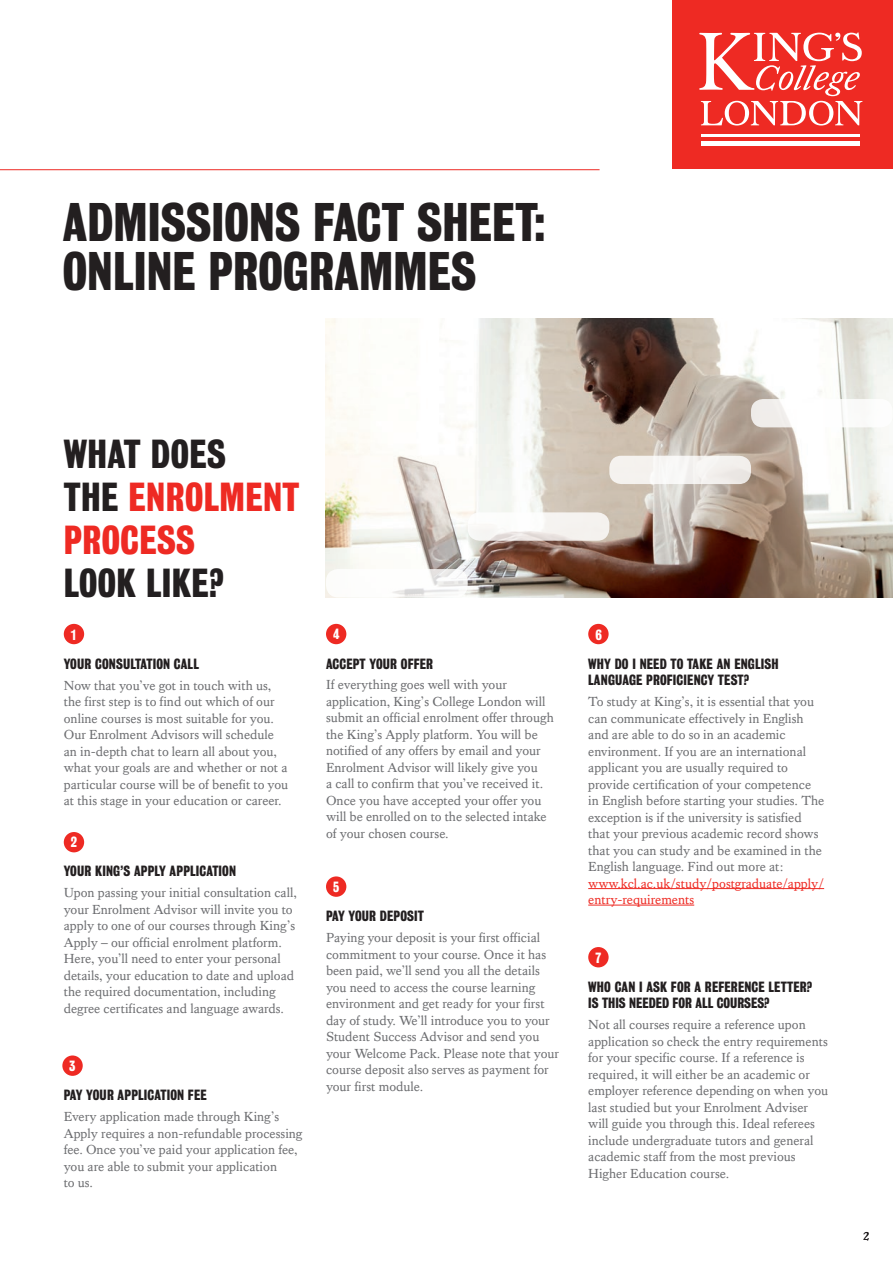
<style>
.page{position:relative;width:893px;height:1263px;background:#fff}
.page>*{position:absolute;margin:0;border:0;box-sizing:border-box;transform-origin:0 0}
.t1{font:49.5px/49.5px "Kings Bureau Grot Three Seven";letter-spacing:.005em;color:#231f20}
.t2{font:36.9px/43px "Kings Bureau Grot Three Seven";letter-spacing:.01em;color:#ee2a23}
.t3{font:36.9px "Kings Bureau Grot Three Seven";letter-spacing:.01em;color:#231f20}
.t4{font:13.5px/16.5px "Kings Caslon Text";color:#6c6d70}
.t5{font:13.5px/16.5px "Kings Bureau Grot Three Seven";letter-spacing:.01em;color:#231f20}
.t6{font:13.5px/16.5px "Kings Caslon Text";color:#ee2a23}
.t7{font:13.5px "Kings Bureau Grot Three Seven";color:#fff}
.t8{font:700 12px "Kings Caslon Text";color:#231f20}
.s1{color:#231f20}
</style>
<div class="page">
<div style="left:588px;top:947px;width:21px;height:20px;background:#ee2a23;border-radius:50%"></div>
<div style="left:62px;top:1055px;width:21px;height:21px;background:#ee2a23;border-radius:50%"></div>
<div style="left:64px;top:624px;width:20px;height:20px;background:#ee2a23;border-radius:50%"></div>
<div style="left:326px;top:624px;width:20px;height:20px;background:#ee2a23;border-radius:50%"></div>
<div style="left:588px;top:624px;width:21px;height:20px;background:#ee2a23;border-radius:50%"></div>
<div style="left:326px;top:876px;width:20px;height:21px;background:#ee2a23;border-radius:50%"></div>
<div style="left:64px;top:832px;width:20px;height:20px;background:#ee2a23;border-radius:50%"></div>
<hr style="left:588px;top:888px;width:236px;height:1px;background:#ee2a23">
<hr style="left:588px;top:905px;width:106px;height:1px;background:#ee2a23">
<img style="left:326px;top:319px;width:567px;height:278px">
<hr style="left:0;top:169px;width:600px;height:1px;background:#ee2a23">
<svg style="left:326px;top:569px;width:142px;height:28px"></svg>
<svg style="left:468px;top:512px;width:141px;height:29px;fill:#f5f3f0"></svg>
<div style="left:609px;top:456px;width:142px;height:28px;background:#f5f2ef;border-radius:12px"></div>
<div style="left:751px;top:399px;width:142px;height:28px;background:linear-gradient(to right,#f4f2f0,#fff);border-radius:12px"></div>
<div style="left:673px;top:0;width:220px;height:169px;background:#ee2a23"></div>
<hr style="left:701px;top:134px;width:158px;height:2px;background:#fff">
<div style="left:701px;top:141px;width:158px;height:5px;background:#fff"></div>
<svg style="left:699px;top:32px;width:163px;height:94px"></svg>
<h1 class="t1" style="left:63px;top:197px;width:484px">ADMISSIONS FACT SHEET:<br>ONLINE PROGRAMMES</h1>
<h2 class="t2" style="left:64px;top:433px;width:237px"><span class="s1">WHAT DOES<br>THE</span> ENROLMENT<br>PROCESS</h2>
<h2 class="t3" style="left:64px;top:562px;width:162px">LOOK LIKE?</h2>
<p class="t7" style="left:71px;top:627px;width:7px">1</p>
<p class="t5" style="left:64px;top:655px;width:137px">YOUR CONSULTATION CALL</p>
<p class="t4" style="left:64px;top:677px;width:226px">Now that you’ve got in touch with us, the first step is to find out which of our online courses is most suitable for you.<br>Our Enrolment Advisors will schedule an in-depth chat to learn all about you, what your goals are and whether or not a particular course will be of benefit to you at this stage in your education or career.</p>
<p class="t7" style="left:71px;top:834px;width:8px">2</p>
<p class="t5" style="left:64px;top:863px;width:174px">YOUR KING’S APPLY APPLICATION</p>
<p class="t4" style="left:64px;top:884px;width:235px">Upon passing your initial consultation call, your Enrolment Advisor will invite you to apply to one of our courses through King’s Apply – our official enrolment platform.<br>Here, you’ll need to enter your personal details, your education to date and upload the required documentation, including degree certificates and language awards.</p>
<p class="t7" style="left:69px;top:1058px;width:8px">3</p>
<p class="t5" style="left:64px;top:1087px;width:144px">PAY YOUR APPLICATION FEE</p>
<p class="t4" style="left:64px;top:1108px;width:240px">Every application made through King’s Apply requires a non-refundable processing fee. Once you’ve paid your application fee, you are able to submit your application<br>to us.</p>
<p class="t7" style="left:333px;top:626px;width:8px">4</p>
<p class="t5" style="left:326px;top:655px;width:109px">ACCEPT YOUR OFFER</p>
<p class="t4" style="left:326px;top:677px;width:229px">If everything goes well with your application, King’s College London will submit an official enrolment offer through the King’s Apply platform. You will be notified of any offers by email and your Enrolment Advisor will likely give you<br>a call to confirm that you’ve received it.<br>Once you have accepted your offer you will be enrolled on to the selected intake of your chosen course.</p>
<p class="t7" style="left:333px;top:879px;width:8px">5</p>
<p class="t5" style="left:326px;top:908px;width:100px">PAY YOUR DEPOSIT</p>
<p class="t4" style="left:326px;top:929px;width:235px">Paying your deposit is your first official commitment to your course. Once it has been paid, we’ll send you all the details you need to access the course learning environment and get ready for your first day of study. We’ll introduce you to your Student Success Advisor and send you your Welcome Pack. Please note that your course deposit also serves as payment for your first module.</p>
<p class="t7" style="left:595px;top:627px;width:8px">6</p>
<p class="t5" style="left:588px;top:655px;width:192px">WHY DO I NEED TO TAKE AN ENGLISH<br>LANGUAGE PROFICIENCY TEST?</p>
<p class="t4" style="left:588px;top:693px;width:238px">To study at King’s, it is essential that you can communicate effectively in English and are able to do so in an academic environment. If you are an international applicant you are usually required to provide certification of your competence in English before starting your studies. The exception is if the university is satisfied that your previous academic record shows that you can study and be examined in the English language. Find out more at:</p>
<p class="t6" style="left:588px;top:875px;width:237px">www.kcl.ac.uk/study/postgraduate/apply/ entry-requirements</p>
<p class="t7" style="left:595px;top:949px;width:7px">7</p>
<p class="t5" style="left:588px;top:978px;width:226px">WHO CAN I ASK FOR A REFERENCE LETTER?<br>IS THIS NEEDED FOR ALL COURSES?</p>
<p class="t4" style="left:588px;top:1016px;width:241px">Not all courses require a reference upon application so check the entry requirements for your specific course. If a reference is required, it will either be an academic or employer reference depending on when you last studied but your Enrolment Adviser will guide you through this. Ideal referees include undergraduate tutors and general academic staff from the most previous Higher Education course.</p>
<p class="t8" style="left:863px;top:1229px;width:8px">2</p>
</div>
